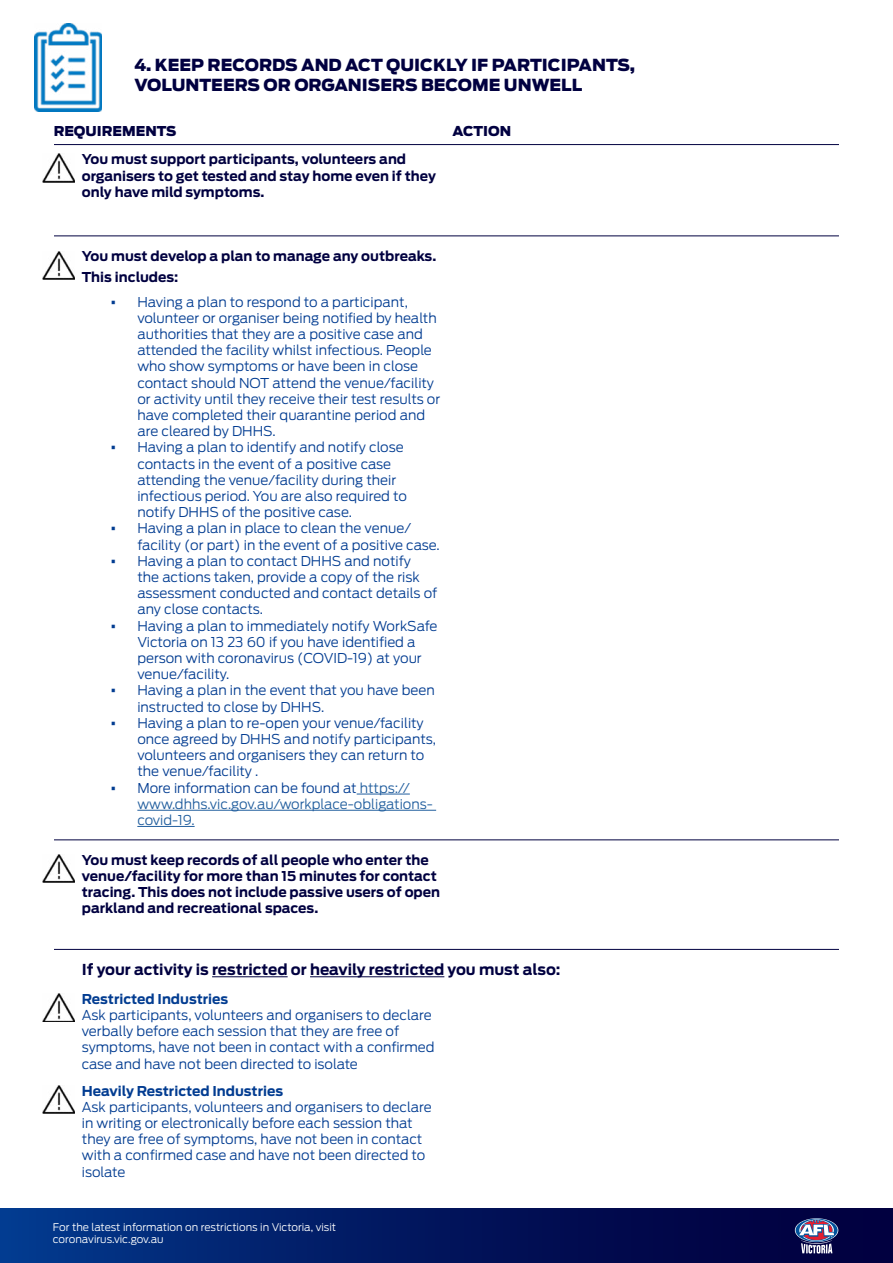
<style>
.page{position:relative;width:893px;height:1263px;background:#fff}
.page>*{position:absolute;margin:0;border:0;box-sizing:border-box;transform-origin:0 0}
.t1{font:900 16.5px/19.8px "Antenna";color:#010040}
.t2{font:700 15px "Antenna";color:#010040}
.t3{font:300 13.5px/16.2px "Antenna";color:#023c91}
.t4{font:700 13.5px/16.2px "Antenna";color:#010040}
.t5{font:300 13.5px/16.2px "Antenna";color:#215e9e}
.t6{font:700 13.5px "Antenna";color:#023c91}
.t7{font:900 13.5px "Antenna";color:#010040}
.t8{font:300 10.5px/12.6px "Antenna";color:#fff}
.s1{font-weight:700;font-size:15px}
.s2{font-weight:700;font-size:15px;color:#023c91}
.s3{color:#023c91}
</style>
<div class="page">
<div style="left:0;top:1209px;width:893px;height:54px;background:linear-gradient(to right,#023689,#020037)"></div>
<svg style="left:795px;top:1218px;width:43px;height:24px"></svg>
<svg style="left:796px;top:1218px;width:42px;height:24px"></svg>
<svg style="left:799px;top:1219px;width:35px;height:34px"></svg>
<hr style="left:54px;top:144px;width:785px;height:1px;background:#010040">
<img style="left:43px;top:154px;width:32px;height:28px">
<img style="left:43px;top:251px;width:32px;height:28px">
<hr style="left:357px;top:794px;width:53px;height:1px;background:#215e9e">
<hr style="left:137px;top:810px;width:299px;height:1px;background:#215e9e">
<hr style="left:137px;top:826px;width:58px;height:1px;background:#215e9e">
<hr style="left:54px;top:839px;width:785px;height:1px;background:#010040">
<hr style="left:54px;top:235px;width:785px;height:1px;background:#010040">
<hr style="left:54px;top:949px;width:785px;height:1px;background:#010040">
<img style="left:43px;top:854px;width:32px;height:28px">
<img style="left:43px;top:993px;width:32px;height:29px">
<hr style="left:212px;top:976px;width:76px;height:1px;background:#010040">
<hr style="left:310px;top:976px;width:134px;height:1px;background:#010040">
<img style="left:43px;top:1085px;width:32px;height:28px">
<img style="left:34px;top:24px;width:68px;height:87px">
<p class="t1" style="left:134px;top:55px;width:502px">4. KEEP RECORDS AND ACT QUICKLY IF PARTICIPANTS,<br>VOLUNTEERS OR ORGANISERS BECOME UNWELL</p>
<p class="t7" style="left:54px;top:121px;width:124px">REQUIREMENTS</p>
<p class="t7" style="left:453px;top:121px;width:60px">ACTION</p>
<p class="t4" style="left:82px;top:151px;width:356px">You must support participants, volunteers and organisers to get tested and stay home even if they only have mild symptoms.</p>
<p class="t4" style="left:82px;top:246px;width:356px;line-height:20.4px">You must develop a plan to manage any outbreaks.<br>This includes:</p>
<p class="t3" style="left:137px;top:293px;width:304px;text-indent:-27px"><span class="s1">•</span> Having a plan to respond to a participant, volunteer or organiser being notified by health authorities that they are a positive case and attended the facility whilst infectious. People who show symptoms or have been in close contact should NOT attend the venue/facility or activity until they receive their test results or have completed their quarantine period and are cleared by DHHS.</p>
<p class="t3" style="left:137px;top:439px;width:271px;text-indent:-27px"><span class="s1">•</span> Having a plan to identify and notify close contacts in the event of a positive case attending the venue/facility during their infectious period. You are also required to notify DHHS of the positive case.</p>
<p class="t3" style="left:137px;top:520px;width:304px;text-indent:-27px"><span class="s1">•</span> Having a plan in place to clean the venue/ facility (or part) in the event of a positive case.</p>
<p class="t3" style="left:137px;top:552px;width:302px;text-indent:-27px"><span class="s1">•</span> Having a plan to contact DHHS and notify<br>the actions taken, provide a copy of the risk assessment conducted and contact details of any close contacts.</p>
<p class="t3" style="left:137px;top:617px;width:302px;text-indent:-27px"><span class="s1">•</span> Having a plan to immediately notify WorkSafe Victoria on 13 23 60 if you have identified a person with coronavirus (COVID-19) at your venue/facility.</p>
<p class="t3" style="left:137px;top:682px;width:299px;text-indent:-27px"><span class="s1">•</span> Having a plan in the event that you have been instructed to close by DHHS.</p>
<p class="t3" style="left:137px;top:714px;width:300px;text-indent:-27px"><span class="s1">•</span> Having a plan to re-open your venue/facility once agreed by DHHS and notify participants, volunteers and organisers they can return to the venue/facility .</p>
<p class="t5" style="left:137px;top:779px;width:297px;text-indent:-27px"><span class="s2">•</span> <span class="s3">More information can be found at</span> https:// www.dhhs.vic.gov.au/workplace-obligations&shy;covid-19.</p>
<p class="t4" style="left:82px;top:851px;width:360px">You must keep records of all people who enter the venue/facility for more than 15 minutes for contact tracing. This does not include passive users of open parkland and recreational spaces.</p>
<p class="t2" style="left:82px;top:959px;width:480px">If your activity is restricted or heavily restricted you must also:</p>
<p class="t6" style="left:82px;top:989px;width:148px">Restricted Industries</p>
<p class="t3" style="left:82px;top:1007px;width:354px">Ask participants, volunteers and organisers to declare verbally before each session that they are free of symptoms, have not been in contact with a confirmed case and have not been directed to isolate</p>
<p class="t6" style="left:82px;top:1081px;width:203px">Heavily Restricted Industries</p>
<p class="t3" style="left:82px;top:1098px;width:351px">Ask participants, volunteers and organisers to declare in writing or electronically before each session that they are free of symptoms, have not been in contact with a confirmed case and have not been directed to isolate</p>
<p class="t8" style="left:53px;top:1220px;width:285px">For the latest information on restrictions in Victoria, visit coronavirus.vic.gov.au</p>
</div>
